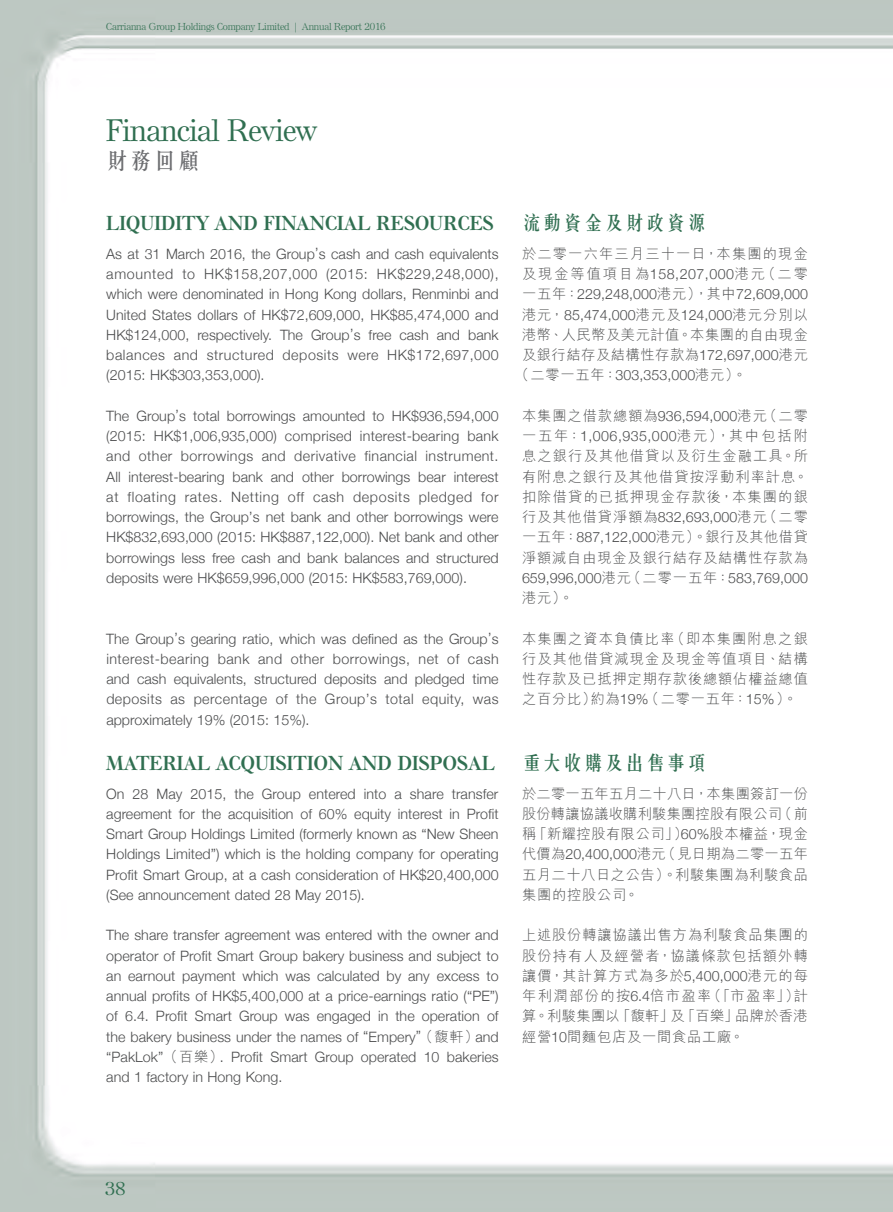
<style>
.page{position:relative;width:893px;height:1212px;background:#fff}
.page>*{position:absolute;margin:0;border:0;box-sizing:border-box;transform-origin:0 0}
.t1{font:500 30px "Else NPL Std";letter-spacing:-.02em;color:#306f51}
.t2{font:22.5px "C Song 3 HK Medium B5 pc H";color:#6c6d70}
.t3{font:700 19.5px "Else NPL Std";letter-spacing:.01em;color:#306f51}
.t4{font:19.5px "C Song 3 HK Medium B5 pc H";letter-spacing:.06em;color:#306f51}
.t5{font:500 18px "Else NPL Std";color:#306f51}
.t6{font:300 14.25px/20.2px "Helvetica Neue";letter-spacing:.005em;color:#4b4c4d;text-align:justify}
.t7{font:14.25px/20.2px "M Hei HK Light B5 pc H";letter-spacing:.055em;color:#4b4c4d;text-align:justify}
.t8{font:14.25px/20.2px "M Hei HK Light B5 pc H";letter-spacing:.08em;color:#4b4c4d}
.t9{font:14.25px "M Hei HK Light B5 pc H";letter-spacing:.035em;color:#4b4c4d}
.t10{font:300 9.75px "Else NPL Std";letter-spacing:-.02em;color:#306f51}
.s1{font-family:"M Hei HK Light B5 pc H";font-weight:400}
.s2{font-family:"Helvetica Neue";font-weight:300}
</style>
<div class="page">
<img style="left:0;top:0;width:893px;height:1212px">
<p class="t10" style="left:106px;top:23px;width:281px">Carrianna Group Holdings Company Limited | Annual Report 2016</p>
<h1 class="t1" style="left:106px;top:119px;width:212px">Financial Review</h1>
<h2 class="t2" style="left:106px;top:152px;width:95px">財務回顧</h2>
<h3 class="t3" style="left:106px;top:215px;width:389px">LIQUIDITY AND FINANCIAL RESOURCES</h3>
<p class="t6" style="left:106px;top:243px;width:394px">As at 31 March 2016, the Group’s cash and cash equivalents amounted to HK$158,207,000 (2015: HK$229,248,000), which were denominated in Hong Kong dollars, Renminbi and United States dollars of HK$72,609,000, HK$85,474,000 and HK$124,000, respectively. The Group’s free cash and bank balances and structured deposits were HK$172,697,000 (2015: HK$303,353,000).</p>
<p class="t6" style="left:106px;top:405px;width:394px">The Group’s total borrowings amounted to HK$936,594,000 (2015: HK$1,006,935,000) comprised interest-bearing bank and other borrowings and derivative financial instrument.<br>All interest-bearing bank and other borrowings bear interest at floating rates. Netting off cash deposits pledged for borrowings, the Group’s net bank and other borrowings were HK$832,693,000 (2015: HK$887,122,000). Net bank and other borrowings less free cash and bank balances and structured deposits were HK$659,996,000 (2015: HK$583,769,000).</p>
<p class="t6" style="left:106px;top:628px;width:394px">The Group’s gearing ratio, which was defined as the Group’s interest-bearing bank and other borrowings, net of cash and cash equivalents, structured deposits and pledged time deposits as percentage of the Group’s total equity, was approximately 19% (2015: 15%).</p>
<h3 class="t3" style="left:106px;top:755px;width:390px">MATERIAL ACQUISITION AND DISPOSAL</h3>
<p class="t6" style="left:106px;top:783px;width:394px">On 28 May 2015, the Group entered into a share transfer agreement for the acquisition of 60% equity interest in Profit Smart Group Holdings Limited (formerly known as “New Sheen Holdings Limited”) which is the holding company for operating Profit Smart Group, at a cash consideration of HK$20,400,000 (See announcement dated 28 May 2015).</p>
<p class="t6" style="left:106px;top:925px;width:394px">The share transfer agreement was entered with the owner and operator of Profit Smart Group bakery business and subject to an earnout payment which was calculated by any excess to annual profits of HK$5,400,000 at a price-earnings ratio (“PE”) of 6.4. Profit Smart Group was engaged in the operation of the bakery business under the names of “Empery”<span class="s1">（馥軒）</span>and “PakLok”<span class="s1">（百樂）</span>. Profit Smart Group operated 10 bakeries and 1 factory in Hong Kong.</p>
<h3 class="t4" style="left:522px;top:215px;width:186px">流動資金及財政資源</h3>
<p class="t8" style="left:522px;top:245px;width:287px">於二零一六年三月三十一日，本集團的現金及現金等值項目為<span class="s2">158,207,000</span>港元（二零</p>
<p class="t6" style="left:522px;top:284px;width:287px"><span class="s1">一五年：</span>229,248,000<span class="s1">港元），其中</span>72,609,000<span class="s1">港元，</span>85,474,000<span class="s1">港元及</span>124,000<span class="s1">港元分別以</span></p>
<p class="t9" style="left:522px;top:329px;width:287px">港幣、人民幣及美元計值。本集團的自由現金</p>
<p class="t7" style="left:522px;top:346px;width:287px">及銀行結存及結構性存款為<span class="s2">172,697,000</span>港元</p>
<p class="t7" style="left:515px;top:367px;width:233px">（二零一五年：<span class="s2">303,353,000</span>港元）。</p>
<p class="t7" style="left:522px;top:407px;width:287px">本集團之借款總額為<span class="s2">936,594,000</span>港元（二零一五年：<span class="s2">1,006,935,000</span>港元），其中包括附息之銀行及其他借貸以及衍生金融工具。所有附息之銀行及其他借貸按浮動利率計息。扣除借貸的已抵押現金存款後，本集團的銀行及其他借貸淨額為<span class="s2">832,693,000</span>港元（二零一五年：<span class="s2">887,122,000</span>港元）。銀行及其他借貸淨額減自由現金及銀行結存及結構性存款為</p>
<p class="t6" style="left:522px;top:567px;width:287px">659,996,000<span class="s1">港元（二零一五年：</span>583,769,000</p>
<p class="t7" style="left:522px;top:589px;width:53px">港元）。</p>
<p class="t7" style="left:522px;top:630px;width:287px">本集團之資本負債比率（即本集團附息之銀行及其他借貸減現金及現金等值項目、結構性存款及已抵押定期存款後總額佔權益總值之百分比）約為<span class="s2">19%</span>（二零一五年：<span class="s2">15%</span>）。</p>
<h3 class="t4" style="left:522px;top:755px;width:186px">重大收購及出售事項</h3>
<p class="t7" style="left:522px;top:785px;width:287px">於二零一五年五月二十八日，本集團簽訂一份股份轉讓協議收購利駿集團控股有限公司（前稱「新耀控股有限公司」）<span class="s2">60%</span>股本權益，現金代價為<span class="s2">20,400,000</span>港元（見日期為二零一五年五月二十八日之公告）。利駿集團為利駿食品集團的控股公司。</p>
<p class="t7" style="left:522px;top:927px;width:287px">上述股份轉讓協議出售方為利駿食品集團的股份持有人及經營者，協議條款包括額外轉讓價，其計算方式為多於<span class="s2">5,400,000</span>港元的每年利潤部份的按<span class="s2">6.4</span>倍市盈率（「市盈率」）計算。利駿集團以「馥軒」及「百樂」品牌於香港經營<span class="s2">10</span>間麵包店及一間食品工廠。</p>
<p class="t5" style="left:105px;top:1181px;width:22px">38</p>
</div>
